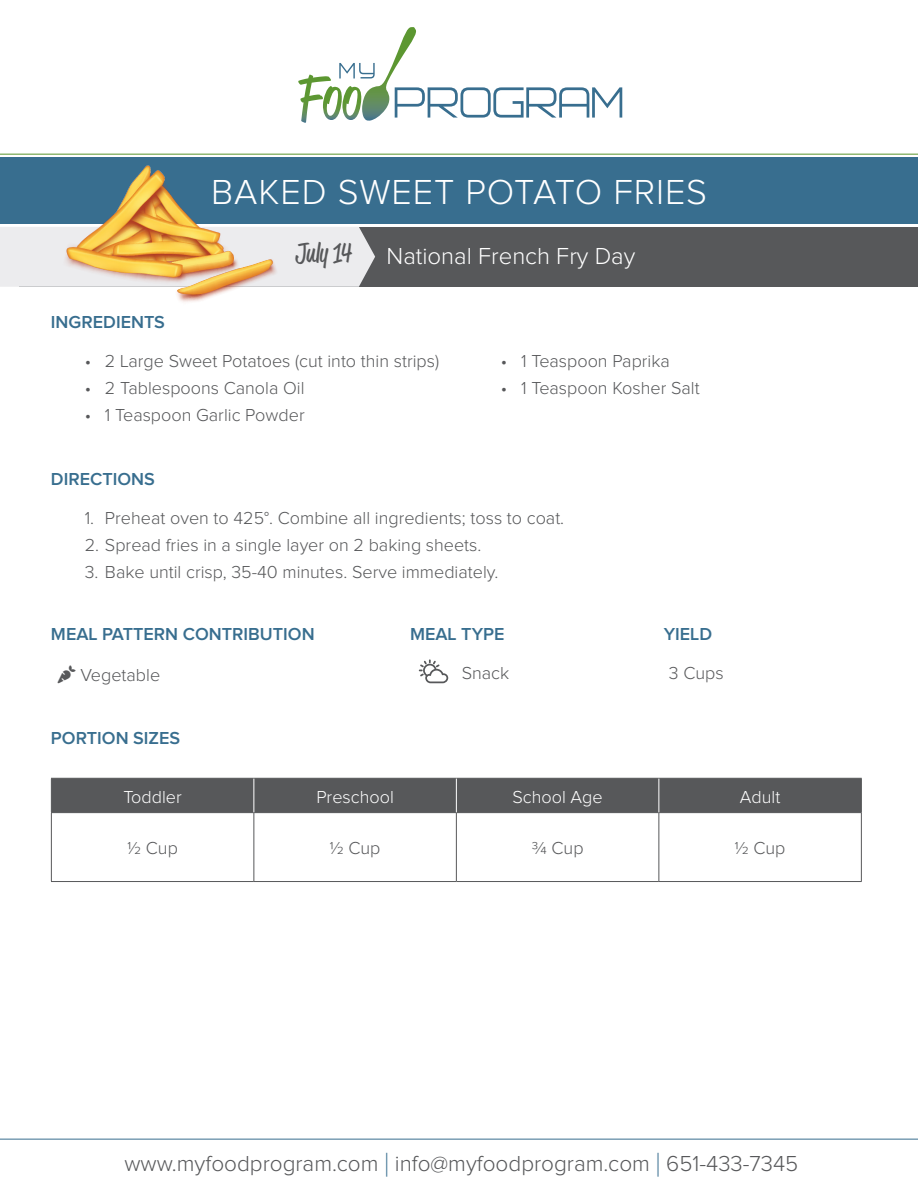
<style>
.page{position:relative;width:918px;height:1188px;background:#fff}
.page>*{position:absolute;margin:0;border:0;box-sizing:border-box;transform-origin:0 0}
.t1{font:300 36px "Proxima Nova";letter-spacing:.025em;color:#fff}
.t2{font:27px "Reklame Script";letter-spacing:-.005em;color:#57585a}
.t3{font:300 24px "Proxima Nova";color:#fff}
.t4{font:300 22.5px "Proxima Nova";color:#57585a}
.t5{font:300 18px "Proxima Nova";color:#57585a}
.t6{font:600 18px "Proxima Nova";color:#386e8f}
.t7{font:300 18px "Proxima Nova";color:#fff}
.s1{font-size:33.75px;color:#386e8f}
</style>
<div class="page">
<div style="left:20px;top:227px;width:898px;height:59px;background:#57585a"></div>
<div style="left:0;top:227px;width:375px;height:60px;background:#ececee"></div>
<div style="left:0;top:157px;width:918px;height:67px;background:#386e8f"></div>
<hr style="left:0;top:154px;width:918px;height:1px;background:#5c9731">
<hr style="left:0;top:1139px;width:918px;height:1px;background:#386e8f">
<svg style="left:298px;top:27px;width:324px;height:96px"></svg>
<div style="left:52px;top:779px;width:809px;height:33px;background:#57585a"></div>
<hr style="left:51px;top:778px;width:203px;height:1px;background:#57585a">
<hr style="left:51px;top:779px;width:1px;height:33px;background:#57585a">
<hr style="left:254px;top:778px;width:202px;height:1px;background:#57585a">
<hr style="left:456px;top:778px;width:203px;height:1px;background:#57585a">
<hr style="left:659px;top:778px;width:203px;height:1px;background:#57585a">
<hr style="left:861px;top:779px;width:1px;height:33px;background:#57585a">
<hr style="left:51px;top:812px;width:203px;height:1px;background:#57585a">
<hr style="left:51px;top:813px;width:1px;height:68px;background:#57585a">
<hr style="left:254px;top:812px;width:202px;height:1px;background:#57585a">
<hr style="left:253px;top:813px;width:1px;height:68px;background:#57585a">
<hr style="left:456px;top:812px;width:203px;height:1px;background:#57585a">
<hr style="left:456px;top:813px;width:1px;height:68px;background:#57585a">
<hr style="left:659px;top:812px;width:203px;height:1px;background:#57585a">
<hr style="left:658px;top:813px;width:1px;height:68px;background:#57585a">
<hr style="left:861px;top:813px;width:1px;height:68px;background:#57585a">
<hr style="left:51px;top:881px;width:203px;height:1px;background:#57585a">
<hr style="left:254px;top:881px;width:202px;height:1px;background:#57585a">
<hr style="left:456px;top:881px;width:203px;height:1px;background:#57585a">
<hr style="left:659px;top:881px;width:203px;height:1px;background:#57585a">
<hr style="left:253px;top:779px;width:1px;height:33px;background:#fff">
<hr style="left:456px;top:779px;width:1px;height:33px;background:#fff">
<hr style="left:658px;top:779px;width:1px;height:33px;background:#fff">
<img style="left:62px;top:153px;width:216px;height:149px">
<svg style="left:419px;top:659px;width:29px;height:24px"></svg>
<p class="t1" style="left:211px;top:175px;width:498px">BAKED SWEET POTATO FRIES</p>
<p class="t6" style="left:51px;top:314px;width:116px">INGREDIENTS</p>
<p class="t2" style="left:296px;top:235px;width:58px">July 14</p>
<p class="t3" style="left:387px;top:245px;width:250px">National French Fry Day</p>
<p class="t5" style="left:85px;top:353px;width:356px">• 2 Large Sweet Potatoes (cut into thin strips)</p>
<p class="t5" style="left:85px;top:380px;width:221px">• 2 Tablespoons Canola Oil</p>
<p class="t5" style="left:85px;top:407px;width:221px">• 1 Teaspoon Garlic Powder</p>
<p class="t6" style="left:51px;top:471px;width:105px">DIRECTIONS</p>
<p class="t5" style="left:501px;top:353px;width:170px">• 1 Teaspoon Paprika</p>
<p class="t5" style="left:501px;top:380px;width:200px">• 1 Teaspoon Kosher Salt</p>
<p class="t5" style="left:85px;top:510px;width:481px">1. Preheat oven to 425°. Combine all ingredients; toss to coat.</p>
<p class="t5" style="left:85px;top:537px;width:398px">2. Spread fries in a single layer on 2 baking sheets.</p>
<p class="t5" style="left:85px;top:564px;width:415px">3. Bake until crisp, 35-40 minutes. Serve immediately.</p>
<p class="t6" style="left:51px;top:626px;width:265px">MEAL PATTERN CONTRIBUTION</p>
<p class="t6" style="left:410px;top:626px;width:96px">MEAL TYPE</p>
<p class="t6" style="left:664px;top:626px;width:50px">YIELD</p>
<p class="t5" style="left:462px;top:665px;width:49px">Snack</p>
<p class="t5" style="left:80px;top:667px;width:81px">Vegetable</p>
<p class="t5" style="left:669px;top:665px;width:56px">3 Cups</p>
<p class="t6" style="left:51px;top:730px;width:131px">PORTION SIZES</p>
<p class="t7" style="left:123px;top:788px;width:60px">Toddler</p>
<p class="t7" style="left:316px;top:788px;width:79px">Preschool</p>
<p class="t7" style="left:512px;top:788px;width:92px">School Age</p>
<p class="t7" style="left:740px;top:788px;width:42px">Adult</p>
<p class="t5" style="left:127px;top:840px;width:52px">1/2 Cup</p>
<p class="t5" style="left:330px;top:840px;width:52px">1/2 Cup</p>
<p class="t5" style="left:532px;top:840px;width:53px">3/4 Cup</p>
<p class="t5" style="left:735px;top:840px;width:52px">1/2 Cup</p>
<p class="t4" style="left:124px;top:1153px;width:675px">www.myfoodprogram.com <span class="s1">|</span> info@myfoodprogram.com <span class="s1">|</span> 651-433-7345</p>
</div>
